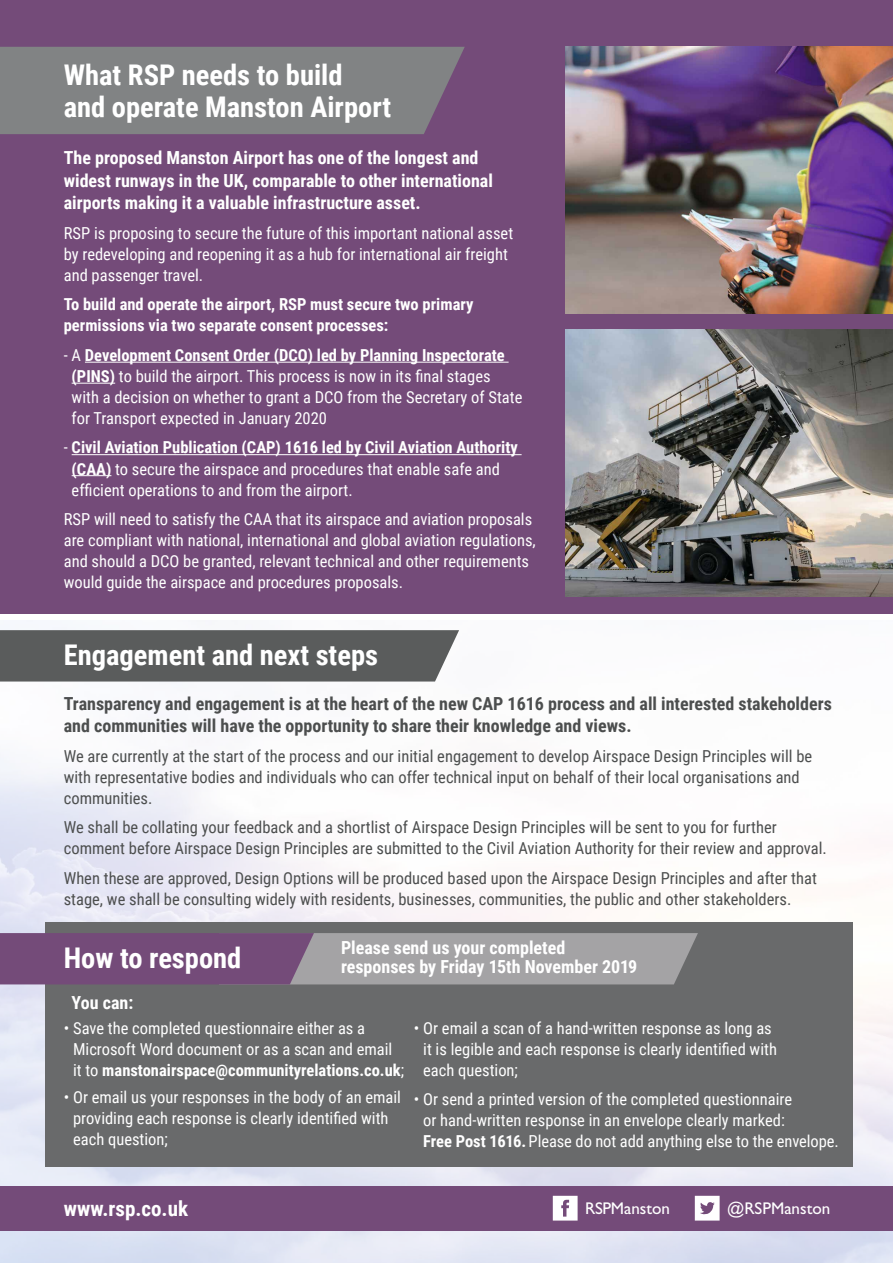
<style>
.page{position:relative;width:893px;height:1263px;background:#fff}
.page>*{position:absolute;margin:0;border:0;box-sizing:border-box;transform-origin:0 0}
.t1{font:700 28.5px/31.5px "Roboto Condensed";color:#fff}
.t2{font:700 21px "Roboto Condensed";color:#fff}
.t3{font:700 18px/22.5px "Roboto Condensed";color:#fff}
.t4{font:700 18px/22.5px "Roboto Condensed";color:#4c4e4e}
.t5{font:16.95px "Gill Sans";color:#fff}
.t6{font:16.5px/21px "Roboto Condensed";color:#fff}
.t7{font:16.5px/21px "Roboto Condensed";color:#4c4e4e}
.t8{font:700 16.5px/21px "Roboto Condensed";color:#fff}
.s1{font-weight:700}
</style>
<div class="page">
<div style="left:0;top:0;width:893px;height:614px;background:#744b79"></div>
<div style="left:0;top:47px;width:465px;height:87px;background:#818384"></div>
<hr style="left:85px;top:362px;width:424px;height:1px;background:#fff">
<hr style="left:72px;top:383px;width:43px;height:1px;background:#fff">
<hr style="left:72px;top:454px;width:450px;height:1px;background:#fff">
<hr style="left:72px;top:475px;width:39px;height:1px;background:#fff">
<img style="left:565px;top:47px;width:328px;height:266px">
<img style="left:565px;top:330px;width:328px;height:266px">
<div style="left:0;top:630px;width:459px;height:51px;background:#5a5c5c"></div>
<div style="left:45px;top:922px;width:808px;height:245px;background:#696a6b"></div>
<svg style="left:0;top:933px;width:698px;height:51px;background:#8e7b90"></svg>
<div style="left:0;top:1186px;width:893px;height:45px;background:#744b79"></div>
<svg style="left:553px;top:1196px;width:25px;height:24px"></svg>
<svg style="left:695px;top:1196px;width:25px;height:24px"></svg>
<h1 class="t1" style="left:64px;top:58px;width:329px">What RSP needs to build and operate Manston Airport</h1>
<p class="t3" style="left:64px;top:146px;width:431px">The proposed Manston Airport has one of the longest and widest runways in the UK, comparable to other international airports making it a valuable infrastructure asset.</p>
<p class="t6" style="left:64px;top:222px;width:451px">RSP is proposing to secure the future of this important national asset by redeveloping and reopening it as a hub for international air freight and passenger travel.</p>
<p class="t8" style="left:64px;top:293px;width:411px">To build and operate the airport, RSP must secure two primary permissions via two separate consent processes:</p>
<p class="t6" style="left:72px;top:344px;width:452px;text-indent:-8px">- A <span class="s1">Development Consent Order (DCO) led by Planning Inspectorate (PINS)</span> to build the airport. This process is now in its final stages<br>with a decision on whether to grant a DCO from the Secretary of State for Transport expected in January 2020</p>
<p class="t6" style="left:72px;top:436px;width:448px;text-indent:-8px">- <span class="s1">Civil Aviation Publication (CAP) 1616 led by Civil Aviation Authority (CAA)</span> to secure the airspace and procedures that enable safe and efficient operations to and from the airport.</p>
<p class="t6" style="left:64px;top:508px;width:473px">RSP will need to satisfy the CAA that its airspace and aviation proposals are compliant with national, international and global aviation regulations, and should a DCO be granted, relevant technical and other requirements would guide the airspace and procedures proposals.</p>
<h1 class="t1" style="left:64px;top:638px;width:316px">Engagement and next steps</h1>
<p class="t4" style="left:64px;top:691px;width:770px">Transparency and engagement is at the heart of the new CAP 1616 process and all interested stakeholders and communities will have the opportunity to share their knowledge and views.</p>
<p class="t7" style="left:64px;top:745px;width:750px">We are currently at the start of the process and our initial engagement to develop Airspace Design Principles will be with representative bodies and individuals who can offer technical input on behalf of their local organisations and communities.</p>
<p class="t7" style="left:64px;top:816px;width:764px">We shall be collating your feedback and a shortlist of Airspace Design Principles will be sent to you for further comment before Airspace Design Principles are submitted to the Civil Aviation Authority for their review and approval.</p>
<p class="t7" style="left:64px;top:867px;width:755px">When these are approved, Design Options will be produced based upon the Airspace Design Principles and after that stage, we shall be consulting widely with residents, businesses, communities, the public and other stakeholders.</p>
<h1 class="t1" style="left:64px;top:941px;width:179px">How to respond</h1>
<p class="t3" style="left:341px;top:937px;width:298px;line-height:19.5px">Please send us your completed responses by Friday 15th November 2019</p>
<p class="t3" style="left:72px;top:991px;width:63px">You can:</p>
<p class="t6" style="left:73px;top:1016px;width:332px;text-indent:-9px">• Save the completed questionnaire either as a<br>Microsoft Word document or as a scan and email it to <span class="s1">manstonairspace@communityrelations.co.uk</span>;</p>
<p class="t6" style="left:73px;top:1086px;width:329px;text-indent:-9px">• Or email us your responses in the body of an email providing each response is clearly identified with each question;</p>
<p class="t6" style="left:423px;top:1016px;width:355px;text-indent:-9px">• Or email a scan of a hand-written response as long as it is legible and each response is clearly identified with each question;</p>
<p class="t6" style="left:423px;top:1088px;width:417px;text-indent:-9px">• Or send a printed version of the completed questionnaire<br>or hand-written response in an envelope clearly marked:<br><span class="s1">Free Post 1616.</span> Please do not add anything else to the envelope.</p>
<p class="t2" style="left:64px;top:1193px;width:126px">www.rsp.co.uk</p>
<p class="t5" style="left:585px;top:1199px;width:86px">RSPManston</p>
<p class="t5" style="left:727px;top:1199px;width:105px">@RSPManston</p>
</div>
